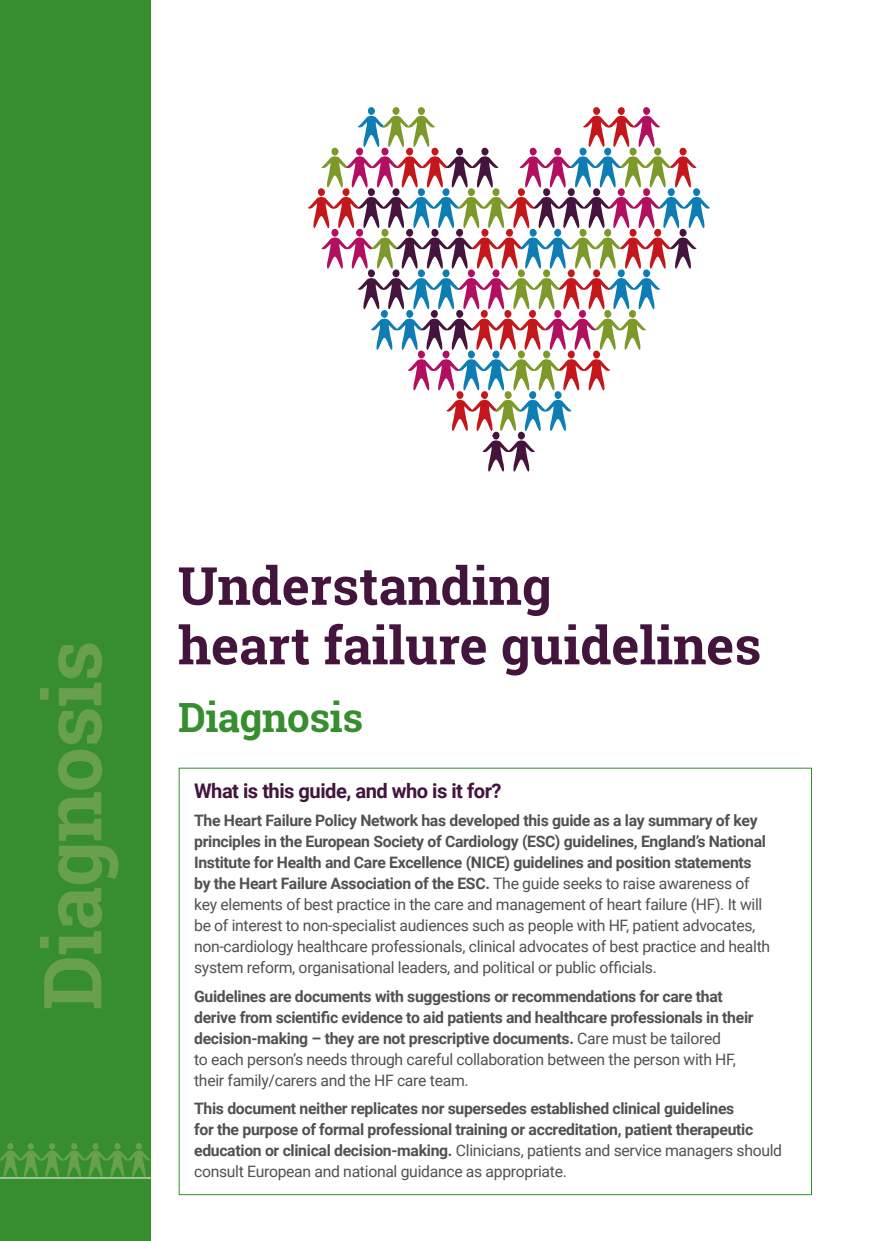
<style>
.page{position:relative;width:874px;height:1241px;background:#fff}
.page>*{position:absolute;margin:0;border:0;box-sizing:border-box;transform-origin:0 0}
.t1{font:700 80.5px "Roboto Slab";letter-spacing:-.01em;color:#68a04e}
.t2{font:700 52.5px/59.5px "Roboto Slab";color:#44153c}
.t3{font:700 40.25px "Roboto Slab";letter-spacing:-.01em;color:#378e2e}
.t4{font:700 20.12px "Roboto";letter-spacing:-.025em;color:#44153c}
.t5{font:700 15.75px/21px "Roboto";letter-spacing:-.02em;color:#535150}
.t6{font:15.75px/21px "Roboto";letter-spacing:-.02em;color:#535150}
.s1{font-weight:700}
.s2{font-weight:400}
</style>
<div class="page">
<svg style="left:492px;top:431px;width:7px;height:8px"></svg>
<svg style="left:482px;top:440px;width:53px;height:31px"></svg>
<svg style="left:517px;top:431px;width:7px;height:8px"></svg>
<div style="left:317px;top:188px;width:8px;height:8px;background:#c4171c;border-radius:50%"></div>
<div style="left:342px;top:188px;width:8px;height:8px;background:#c4171c;border-radius:50%"></div>
<div style="left:367px;top:188px;width:8px;height:8px;background:#45143d;border-radius:50%"></div>
<div style="left:392px;top:188px;width:8px;height:8px;background:#45143d;border-radius:50%"></div>
<div style="left:417px;top:188px;width:8px;height:8px;background:#0d7db3;border-radius:50%"></div>
<div style="left:442px;top:188px;width:7px;height:8px;background:#0d7db3;border-radius:50%"></div>
<div style="left:467px;top:188px;width:7px;height:8px;background:#7d9929;border-radius:50%"></div>
<div style="left:492px;top:188px;width:7px;height:8px;background:#7d9929;border-radius:50%"></div>
<div style="left:517px;top:188px;width:7px;height:8px;background:#c4171c;border-radius:50%"></div>
<svg style="left:692px;top:188px;width:7px;height:8px"></svg>
<div style="left:667px;top:188px;width:7px;height:8px;background:#0d7db3;border-radius:50%"></div>
<svg style="left:642px;top:188px;width:8px;height:8px"></svg>
<div style="left:617px;top:188px;width:7px;height:8px;background:#b30f61;border-radius:50%"></div>
<svg style="left:592px;top:188px;width:8px;height:8px"></svg>
<svg style="left:567px;top:188px;width:8px;height:8px"></svg>
<svg style="left:308px;top:197px;width:402px;height:31px"></svg>
<svg style="left:542px;top:188px;width:8px;height:8px"></svg>
<svg style="left:367px;top:107px;width:8px;height:8px"></svg>
<div style="left:392px;top:107px;width:8px;height:8px;background:#7d9929;border-radius:50%"></div>
<svg style="left:358px;top:116px;width:77px;height:31px"></svg>
<svg style="left:417px;top:107px;width:8px;height:8px"></svg>
<svg style="left:642px;top:107px;width:8px;height:8px"></svg>
<div style="left:617px;top:107px;width:7px;height:8px;background:#c4171c;border-radius:50%"></div>
<svg style="left:583px;top:116px;width:77px;height:31px"></svg>
<svg style="left:592px;top:107px;width:8px;height:8px"></svg>
<svg style="left:367px;top:269px;width:8px;height:8px"></svg>
<svg style="left:392px;top:269px;width:8px;height:8px"></svg>
<svg style="left:417px;top:269px;width:8px;height:8px"></svg>
<div style="left:442px;top:269px;width:7px;height:8px;background:#0d7db3;border-radius:50%"></div>
<svg style="left:467px;top:269px;width:7px;height:8px"></svg>
<div style="left:492px;top:269px;width:7px;height:8px;background:#b30f61;border-radius:50%"></div>
<svg style="left:517px;top:269px;width:7px;height:8px"></svg>
<svg style="left:642px;top:269px;width:8px;height:8px"></svg>
<div style="left:617px;top:269px;width:7px;height:8px;background:#0d7db3;border-radius:50%"></div>
<svg style="left:592px;top:269px;width:8px;height:8px"></svg>
<svg style="left:567px;top:269px;width:8px;height:8px"></svg>
<svg style="left:358px;top:278px;width:302px;height:31px"></svg>
<svg style="left:542px;top:269px;width:8px;height:8px"></svg>
<svg style="left:417px;top:350px;width:8px;height:8px"></svg>
<div style="left:442px;top:350px;width:7px;height:8px;background:#b30f61;border-radius:50%"></div>
<svg style="left:467px;top:350px;width:7px;height:8px"></svg>
<div style="left:492px;top:350px;width:7px;height:8px;background:#0d7db3;border-radius:50%"></div>
<svg style="left:517px;top:350px;width:7px;height:8px"></svg>
<svg style="left:592px;top:350px;width:8px;height:8px"></svg>
<div style="left:567px;top:350px;width:8px;height:8px;background:#c4171c;border-radius:50%"></div>
<svg style="left:408px;top:359px;width:202px;height:31px"></svg>
<svg style="left:542px;top:350px;width:8px;height:8px"></svg>
<svg style="left:505px;top:229px;width:8px;height:8px"></svg>
<div style="left:331px;top:229px;width:7px;height:8px;background:#b30f61;border-radius:50%"></div>
<div style="left:356px;top:229px;width:7px;height:8px;background:#b30f61;border-radius:50%"></div>
<div style="left:381px;top:229px;width:7px;height:8px;background:#7d9929;border-radius:50%"></div>
<div style="left:406px;top:229px;width:7px;height:8px;background:#45143d;border-radius:50%"></div>
<div style="left:431px;top:229px;width:7px;height:8px;background:#45143d;border-radius:50%"></div>
<div style="left:456px;top:229px;width:7px;height:8px;background:#45143d;border-radius:50%"></div>
<div style="left:481px;top:229px;width:7px;height:8px;background:#c4171c;border-radius:50%"></div>
<div style="left:529px;top:229px;width:7px;height:8px;background:#0d7db3;border-radius:50%"></div>
<svg style="left:678px;top:229px;width:8px;height:8px"></svg>
<svg style="left:653px;top:229px;width:8px;height:8px"></svg>
<svg style="left:628px;top:229px;width:8px;height:8px"></svg>
<svg style="left:603px;top:229px;width:8px;height:8px"></svg>
<div style="left:579px;top:229px;width:7px;height:8px;background:#7d9929;border-radius:50%"></div>
<svg style="left:321px;top:237px;width:376px;height:32px"></svg>
<div style="left:554px;top:229px;width:7px;height:8px;background:#0d7db3;border-radius:50%"></div>
<div style="left:331px;top:147px;width:7px;height:8px;background:#7d9929;border-radius:50%"></div>
<div style="left:356px;top:147px;width:7px;height:8px;background:#b30f61;border-radius:50%"></div>
<div style="left:381px;top:147px;width:7px;height:8px;background:#b30f61;border-radius:50%"></div>
<div style="left:406px;top:147px;width:7px;height:8px;background:#c4171c;border-radius:50%"></div>
<div style="left:431px;top:147px;width:7px;height:8px;background:#c4171c;border-radius:50%"></div>
<div style="left:456px;top:147px;width:7px;height:8px;background:#45143d;border-radius:50%"></div>
<svg style="left:321px;top:156px;width:178px;height:32px"></svg>
<div style="left:481px;top:147px;width:7px;height:8px;background:#45143d;border-radius:50%"></div>
<svg style="left:529px;top:147px;width:7px;height:8px"></svg>
<svg style="left:678px;top:147px;width:8px;height:8px"></svg>
<svg style="left:653px;top:147px;width:8px;height:8px"></svg>
<svg style="left:628px;top:147px;width:8px;height:8px"></svg>
<svg style="left:603px;top:147px;width:8px;height:8px"></svg>
<svg style="left:579px;top:147px;width:7px;height:8px"></svg>
<svg style="left:519px;top:156px;width:178px;height:32px"></svg>
<div style="left:554px;top:147px;width:7px;height:8px;background:#b30f61;border-radius:50%"></div>
<div style="left:480px;top:310px;width:8px;height:8px;background:#c4171c;border-radius:50%"></div>
<svg style="left:380px;top:310px;width:8px;height:8px"></svg>
<svg style="left:405px;top:310px;width:8px;height:8px"></svg>
<svg style="left:430px;top:310px;width:8px;height:8px"></svg>
<svg style="left:455px;top:310px;width:8px;height:8px"></svg>
<svg style="left:503px;top:310px;width:8px;height:8px"></svg>
<svg style="left:628px;top:310px;width:8px;height:8px"></svg>
<svg style="left:603px;top:310px;width:8px;height:8px"></svg>
<svg style="left:578px;top:310px;width:8px;height:8px"></svg>
<svg style="left:553px;top:310px;width:8px;height:8px"></svg>
<svg style="left:371px;top:318px;width:275px;height:32px"></svg>
<svg style="left:528px;top:310px;width:8px;height:8px"></svg>
<svg style="left:480px;top:391px;width:8px;height:8px"></svg>
<div style="left:456px;top:391px;width:7px;height:8px;background:#c4171c;border-radius:50%"></div>
<div style="left:504px;top:391px;width:7px;height:8px;background:#7d9929;border-radius:50%"></div>
<div style="left:554px;top:391px;width:7px;height:8px;background:#0d7db3;border-radius:50%"></div>
<svg style="left:446px;top:400px;width:126px;height:31px"></svg>
<div style="left:529px;top:391px;width:7px;height:8px;background:#0d7db3;border-radius:50%"></div>
<div style="left:0;top:0;width:150px;height:1240px;background:#378e2e"></div>
<div style="left:7px;top:1142px;width:7px;height:7px;background:#68a04e;border-radius:50%"></div>
<div style="left:27px;top:1142px;width:7px;height:7px;background:#68a04e;border-radius:50%"></div>
<div style="left:136px;top:1142px;width:6px;height:7px;background:#68a04e;border-radius:50%"></div>
<div style="left:114px;top:1142px;width:7px;height:7px;background:#68a04e;border-radius:50%"></div>
<div style="left:92px;top:1142px;width:7px;height:7px;background:#68a04e;border-radius:50%"></div>
<div style="left:71px;top:1142px;width:6px;height:7px;background:#68a04e;border-radius:50%"></div>
<svg style="left:0;top:1150px;width:151px;height:27px"></svg>
<div style="left:49px;top:1142px;width:6px;height:7px;background:#68a04e;border-radius:50%"></div>
<hr style="left:0;top:1177px;width:155px;height:1px;background:#fff">
<h1 class="t1" style="left:17px;top:1010px;width:371px;rotate:-90deg">Diagnosis</h1>
<h2 class="t2" style="left:178px;top:555px;width:584px">Understanding<br>heart failure guidelines</h2>
<h3 class="t3" style="left:178px;top:690px;width:186px">Diagnosis</h3>
<p class="t4" style="left:194px;top:776px;width:309px">What is this guide, and who is it for?</p>
<p class="t6" style="left:194px;top:809px;width:577px"><span class="s1">The Heart Failure Policy Network has developed this guide as a lay summary of key principles in the European Society of Cardiology (ESC) guidelines, England’s National Institute for Health and Care Excellence (NICE) guidelines and position statements by the Heart Failure Association of the ESC.</span> The guide seeks to raise awareness of key elements of best practice in the care and management of heart failure (HF). It will be of interest to non-specialist audiences such as people with HF, patient advocates, non‑cardiology healthcare professionals, clinical advocates of best practice and health system reform, organisational leaders, and political or public officials.</p>
<p class="t5" style="left:194px;top:985px;width:560px">Guidelines are documents with suggestions or recommendations for care that derive from scientific evidence to aid patients and healthcare professionals in their decision‑making – they are not prescriptive documents. <span class="s2">Care must be tailored<br>to each person’s needs through careful collaboration between the person with HF, their family/carers and the HF care team.</span></p>
<p class="t5" style="left:194px;top:1097px;width:589px">This document neither replicates nor supersedes established clinical guidelines<br>for the purpose of formal professional training or accreditation, patient therapeutic education or clinical decision-making. <span class="s2">Clinicians, patients and service managers should consult European and national guidance as appropriate.</span></p>
</div>
